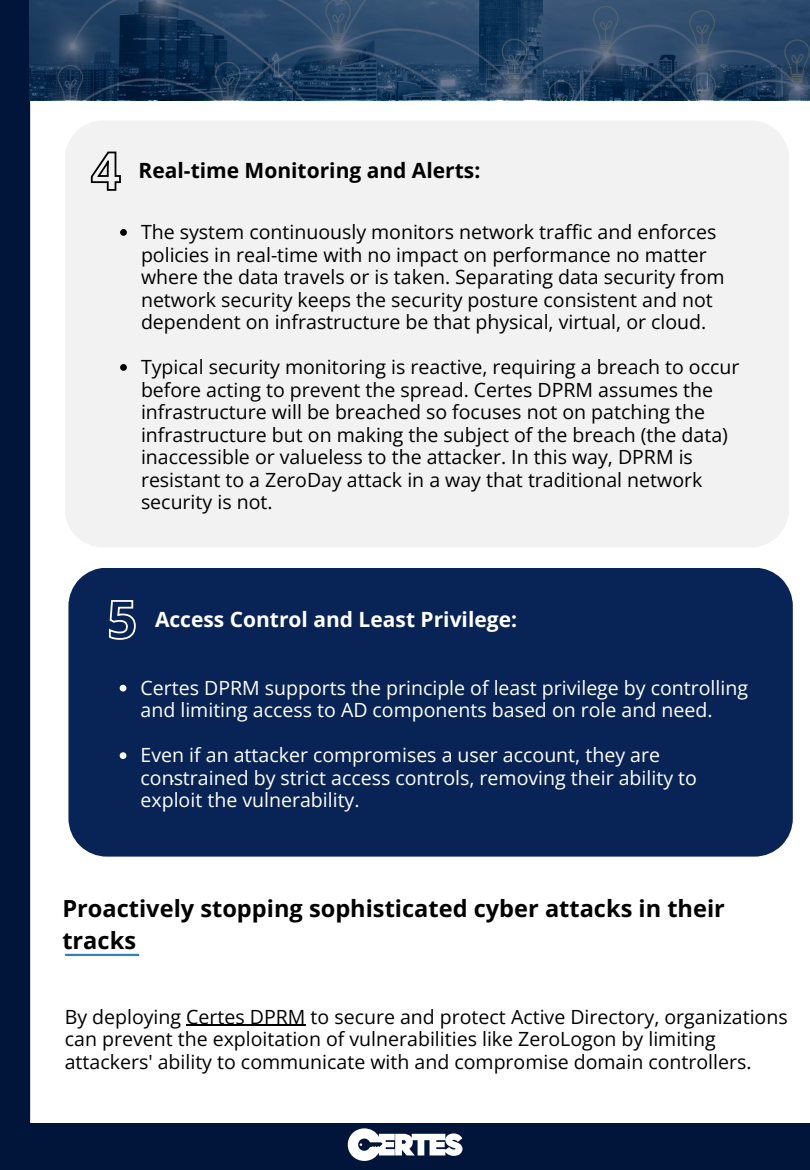
<style>
.page{position:relative;width:810px;height:1170px;background:#fff}
.page>*{position:absolute;margin:0;border:0;box-sizing:border-box;transform-origin:0 0}
.t1{font:700 23.55px/31.5px "Open Sans";color:#000}
.t2{font:700 21px "Open Sans";color:#fff}
.t3{font:700 21px "Open Sans";color:#000}
.t4{font:19.5px/22.5px "Open Sans";color:#000}
.t5{font:19.5px/22.5px "Open Sans";color:#fff}
.t6{font:17.4px "Open Sans";color:#fff}
</style>
<div class="page">
<svg style="left:0;top:0;width:62px;height:1123px;fill:#01143a"></svg>
<div style="left:65px;top:121px;width:724px;height:426px;background:#f2f2f2"></div>
<svg style="left:120px;top:229px;width:7px;height:7px"></svg>
<svg style="left:120px;top:364px;width:7px;height:7px"></svg>
<svg style="left:90px;top:151px;width:32px;height:41px"></svg>
<div style="left:0;top:1123px;width:810px;height:47px;background:#01143a"></div>
<svg style="left:348px;top:1128px;width:115px;height:33px"></svg>
<div style="left:68px;top:568px;width:725px;height:289px;background:#082456"></div>
<svg style="left:120px;top:685px;width:6px;height:7px"></svg>
<svg style="left:120px;top:752px;width:6px;height:7px"></svg>
<svg style="left:108px;top:599px;width:29px;height:42px"></svg>
<hr style="left:66px;top:954px;width:72px;height:2px;background:#3280c1">
<hr style="left:186px;top:1025px;width:120px;height:1px;background:#000">
<svg style="left:30px;top:1px;width:780px;height:99px;background:#244263"></svg>
<p class="t3" style="left:139px;top:156px;width:343px">Real-time Monitoring and Alerts:</p>
<p class="t4" style="left:141px;top:220px;width:585px">The system continuously monitors network traffic and enforces policies in real-time with no impact on performance no matter where the data travels or is taken. Separating data security from network security keeps the security posture consistent and not dependent on infrastructure be that physical, virtual, or cloud.</p>
<p class="t4" style="left:141px;top:355px;width:600px">Typical security monitoring is reactive, requiring a breach to occur before acting to prevent the spread. Certes DPRM assumes the infrastructure will be breached so focuses not on patching the infrastructure but on making the subject of the breach (the data) inaccessible or valueless to the attacker. In this way, DPRM is resistant to a ZeroDay attack in a way that traditional network security is not.</p>
<p class="t2" style="left:155px;top:604px;width:364px">Access Control and Least Privilege:</p>
<p class="t5" style="left:141px;top:676px;width:609px">Certes DPRM supports the principle of least privilege by controlling and limiting access to AD components based on role and need.</p>
<p class="t5" style="left:141px;top:744px;width:558px">Even if an attacker compromises a user account, they are constrained by strict access controls, removing their ability to exploit the vulnerability.</p>
<p class="t6" style="left:170px;top:764px;width:6px">.</p>
<h1 class="t1" style="left:62px;top:893px;width:664px">Proactively stopping sophisticated cyber attacks in their tracks</h1>
<p class="t4" style="left:65px;top:1005px;width:724px">By deploying Certes DPRM to secure and protect Active Directory, organizations can prevent the exploitation of vulnerabilities like ZeroLogon by limiting attackers' ability to communicate with and compromise domain controllers.</p>
</div>
